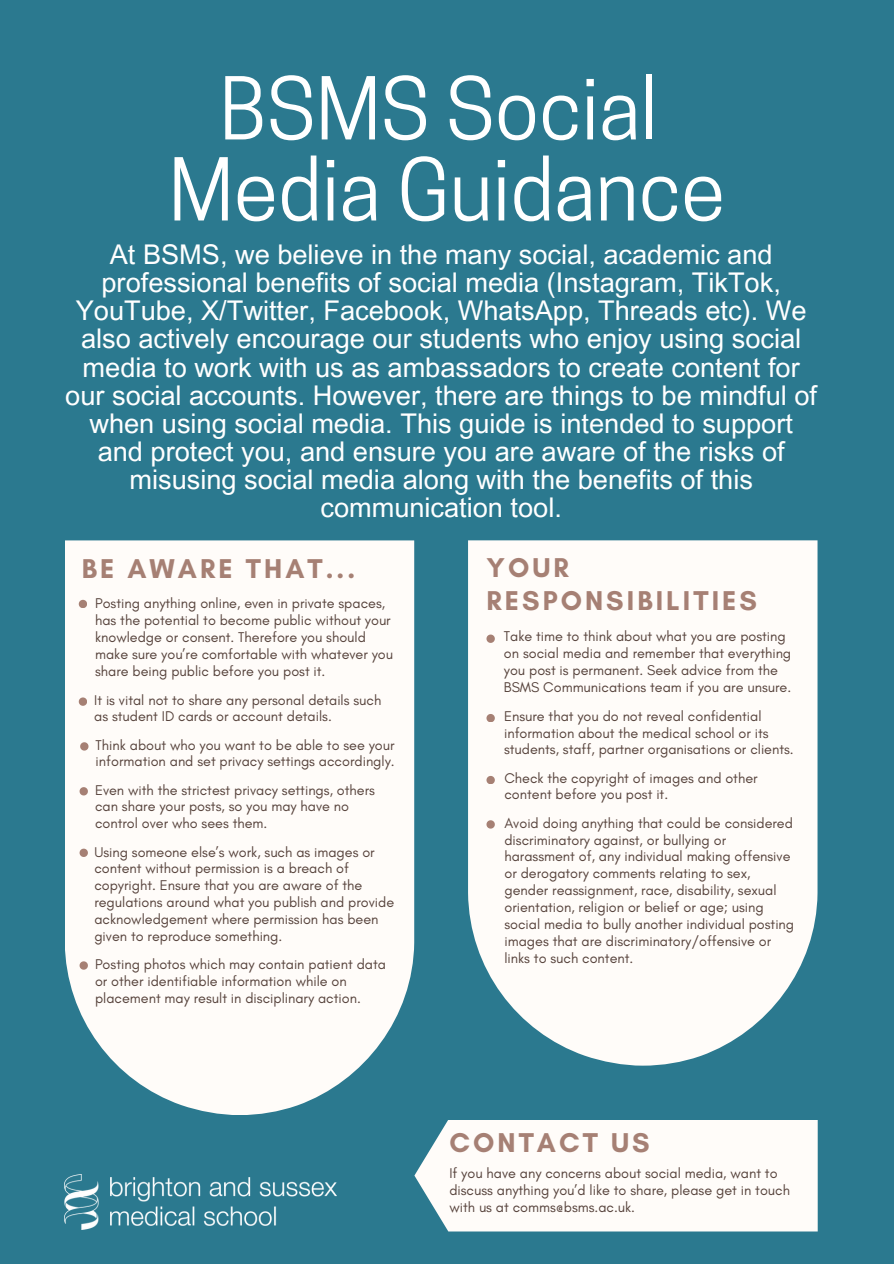
<style>
.page{position:relative;width:894px;height:1264px;background:#fff}
.page>*{position:absolute;margin:0;border:0;box-sizing:border-box;transform-origin:0 0}
.t1{font:81.15px/81px "Cooper Hewitt";color:#fff;text-align:center}
.t2{font:700 27.75px "Glacial Indifference";letter-spacing:.11em;color:#a68074}
.t3{font:27.15px/28.2px "Arial MT Pro";color:#fff;text-align:center}
.t4{font:14.4px/16.8px "Glacial Indifference";color:#56423b}
</style>
<div class="page">
<div style="left:0;top:0;width:893px;height:1263px;background:#2b798f"></div>
<div style="left:65px;top:540px;width:349px;height:575px;background:#fffcf9"></div>
<svg style="left:468px;top:540px;width:349px;height:525px;background:#f0f2f1"></svg>
<img style="left:65px;top:1174px;width:271px;height:55px">
<div style="left:414px;top:1120px;width:403px;height:111px;background:#fffcf9"></div>
<svg style="left:79px;top:600px;width:8px;height:7px"></svg>
<svg style="left:79px;top:697px;width:8px;height:8px"></svg>
<svg style="left:80px;top:742px;width:8px;height:8px"></svg>
<svg style="left:80px;top:787px;width:7px;height:8px"></svg>
<svg style="left:80px;top:848px;width:7px;height:8px"></svg>
<svg style="left:80px;top:961px;width:7px;height:8px"></svg>
<svg style="left:486px;top:634px;width:8px;height:8px"></svg>
<svg style="left:486px;top:714px;width:8px;height:8px"></svg>
<svg style="left:486px;top:776px;width:8px;height:7px"></svg>
<svg style="left:486px;top:820px;width:8px;height:8px"></svg>
<p class="t1" style="left:168px;top:79px;width:558px">BSMS Social<br>Media Guidance</p>
<p class="t3" style="left:65px;top:244px;width:753px">At BSMS, we believe in the many social, academic and professional benefits of social media (Instagram, TikTok, YouTube, X/Twitter, Facebook, WhatsApp, Threads etc). We also actively encourage our students who enjoy using social media to work with us as ambassadors to create content for our social accounts. However, there are things to be mindful of when using social media. This guide is intended to support and protect you, and ensure you are aware of the risks of misusing social media along with the benefits of this communication tool.</p>
<h3 class="t2" style="left:82px;top:551px;width:275px">BE AWARE THAT...</h3>
<h2 class="t2" style="left:486px;top:550px;width:84px">YOUR</h2>
<p class="t4" style="left:95px;top:594px;width:291px">Posting anything online, even in private spaces,</p>
<h2 class="t2" style="left:486px;top:583px;width:272px">RESPONSIBILITIES</h2>
<p class="t4" style="left:95px;top:611px;width:299px">has the potential to become public without your knowledge or consent. Therefore you should make sure you’re comfortable with whatever you share being public before you post it.</p>
<p class="t4" style="left:504px;top:628px;width:289px">Take time to think about what you are posting on social media and remember that everything you post is permanent. Seek advice from the BSMS Communications team if you are unsure.</p>
<p class="t4" style="left:504px;top:707px;width:291px">Ensure that you do not reveal confidential information about the medical school or its students, staff, partner organisations or clients.</p>
<p class="t4" style="left:504px;top:769px;width:255px">Check the copyright of images and other content before you post it.</p>
<p class="t4" style="left:94px;top:691px;width:288px">It is vital not to share any personal details such as student ID cards or account details.</p>
<p class="t4" style="left:96px;top:736px;width:300px">Think about who you want to be able to see your information and set privacy settings accordingly.</p>
<p class="t4" style="left:95px;top:781px;width:281px">Even with the strictest privacy settings, others can share your posts, so you may have no control over who sees them.</p>
<p class="t4" style="left:94px;top:843px;width:301px">Using someone else’s work, such as images or content without permission is a breach of copyright. Ensure that you are aware of the regulations around what you publish and provide acknowledgement where permission has been given to reproduce something.</p>
<h2 class="t4" style="left:95px;top:955px;width:292px">Posting photos which may contain patient data or other identifiable information while on placement may result in disciplinary action.</h2>
<p class="t4" style="left:504px;top:814px;width:291px">Avoid doing anything that could be considered discriminatory against, or bullying or harassment of, any individual making offensive or derogatory comments relating to sex, gender reassignment, race, disability, sexual orientation, religion or belief or age; using social media to bully another individual posting images that are discriminatory/offensive or links to such content.</p>
<p class="t2" style="left:449px;top:1125px;width:202px">CONTACT US</p>
<p class="t4" style="left:449px;top:1164px;width:342px">If you have any concerns about social media, want to discuss anything you’d like to share, please get in touch with us at comms@bsms.ac.uk.</p>
</div>
